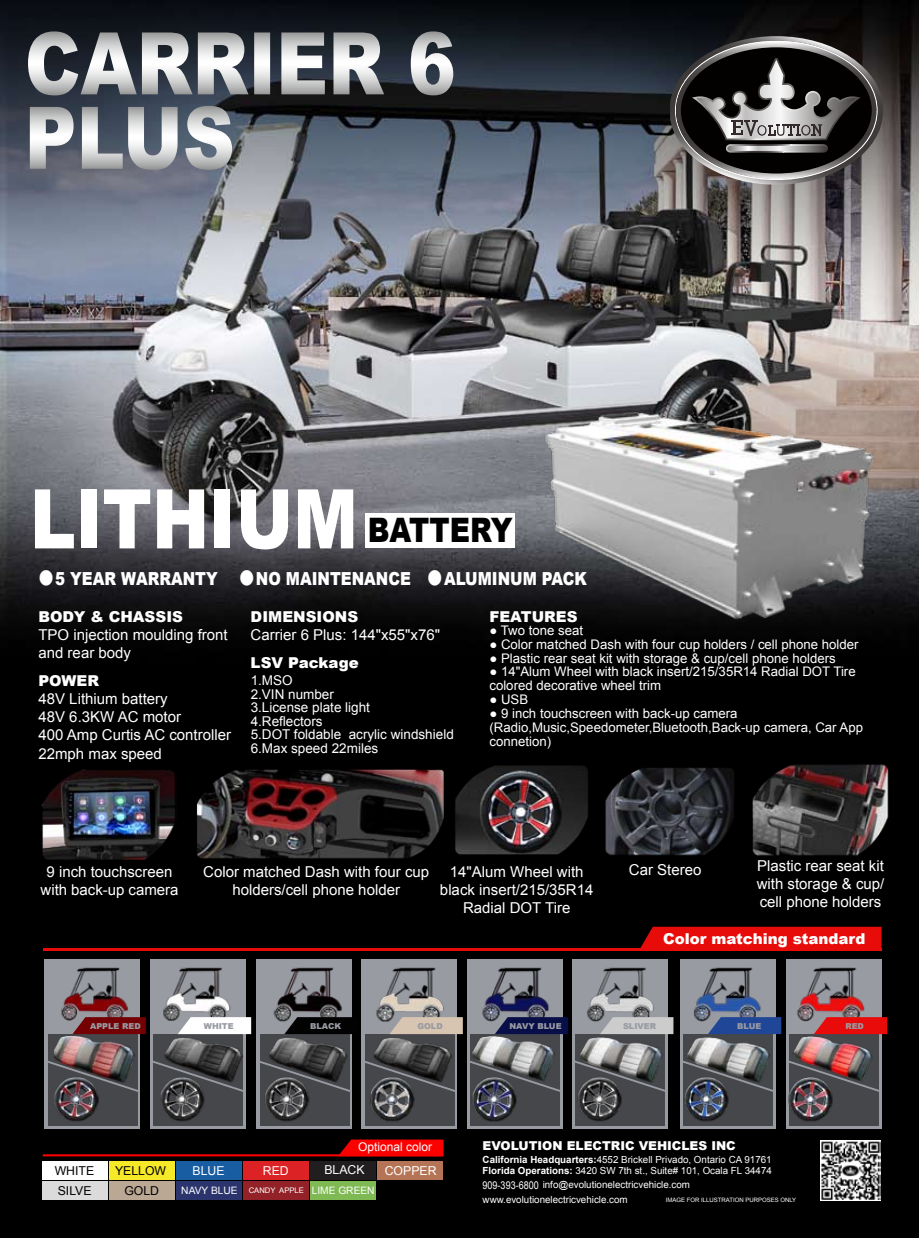
<style>
.page{position:relative;width:919px;height:1238px;background:#fff}
.page>*{position:absolute;margin:0;border:0;box-sizing:border-box;transform-origin:0 0}
.t1{font:900 86.4px/74.4px "Arial";color:#fff;scale:.83 1}
.t2{font:900 82.35px "Arial";color:#fff;scale:.83 1}
.t3{font:900 33.75px "Arial";letter-spacing:-.01em;color:#000;scale:.83 1}
.t4{font:900 18px "Arial";color:#fff;scale:.83 1}
.t5{font:15px/18px "Arial";color:#fff}
.t6{font:900 15px "Arial";color:#fff}
.t7{font:13.5px/13.5px "Arial";color:#fff}
.t8{font:13.2px/13.8px "Arial";color:#fff}
.t9{font:12.3px/20.2px "Arial";color:#000}
.t10{font:12.3px "Arial";color:#fff}
.t11{font:900 12.15px "Arial";color:#fff}
.t12{font:12px "Arial";color:#fff}
.t13{font:10.2px "Arial";color:#fff}
.t14{font:9.75px/11.7px "Arial";color:#fff}
.t15{font:900 8.1px "Arial";color:#989ba2}
.t16{font:6px "Arial";color:#fff}
.s1{font-size:36px}
.s2{font-weight:700}
.s3{font-size:10.8px}
.s4{font-size:7.65px}
</style>
<div class="page">
<img style="left:0;top:0;width:918px;height:1237px">
<svg style="left:670px;top:36px;width:213px;height:148px;background:#4c4949"></svg>
<img style="left:514px;top:408px;width:380px;height:220px">
<div style="left:365px;top:513px;width:150px;height:34px;background:#fff"></div>
<img style="left:36px;top:768px;width:141px;height:92px">
<img style="left:457px;top:762px;width:133px;height:98px">
<div style="left:45px;top:959px;width:95px;height:170px;background:#989ba2"></div>
<div style="left:48px;top:1033px;width:89px;height:92px;background:#46474b"></div>
<img style="left:54px;top:943px;width:835px;height:186px">
<img style="left:48px;top:1059px;width:91px;height:32px">
<svg style="left:150px;top:1059px;width:94px;height:32px;background:#47474a"></svg>
<svg style="left:257px;top:1059px;width:93px;height:32px;background:#464749"></svg>
<svg style="left:362px;top:1059px;width:93px;height:32px;background:#48484b"></svg>
<svg style="left:467px;top:1059px;width:94px;height:32px;background:#5a5c60"></svg>
<svg style="left:572px;top:1059px;width:94px;height:32px;background:#5d5f61"></svg>
<svg style="left:680px;top:1059px;width:94px;height:32px;background:#5d5f63"></svg>
<img style="left:786px;top:1059px;width:94px;height:32px">
<svg style="left:72px;top:1017px;width:74px;height:17px"></svg>
<svg style="left:178px;top:1017px;width:73px;height:17px"></svg>
<svg style="left:284px;top:1017px;width:74px;height:17px"></svg>
<svg style="left:389px;top:1017px;width:74px;height:17px"></svg>
<svg style="left:494px;top:1017px;width:74px;height:17px"></svg>
<svg style="left:600px;top:1017px;width:73px;height:17px"></svg>
<svg style="left:707px;top:1017px;width:74px;height:17px"></svg>
<svg style="left:813px;top:1017px;width:74px;height:17px"></svg>
<hr style="left:43px;top:947px;width:838px;height:3px;background:#e70c0a">
<svg style="left:638px;top:926px;width:243px;height:22px;background:#d70b09"></svg>
<div style="left:42px;top:1161px;width:66px;height:18px;background:#fff"></div>
<div style="left:42px;top:1181px;width:66px;height:18px;background:#dcdbdb"></div>
<div style="left:310px;top:1160px;width:66px;height:19px;background:#211e20"></div>
<div style="left:109px;top:1161px;width:66px;height:18px;background:#f6e928"></div>
<div style="left:109px;top:1181px;width:66px;height:18px;background:#baa794"></div>
<div style="left:310px;top:1181px;width:66px;height:18px;background:#7fb953"></div>
<div style="left:176px;top:1161px;width:66px;height:18px;background:#185da1"></div>
<div style="left:176px;top:1181px;width:66px;height:18px;background:#2b346d"></div>
<div style="left:377px;top:1161px;width:66px;height:18px;background:#b67457"></div>
<div style="left:243px;top:1161px;width:66px;height:18px;background:#dd2226"></div>
<div style="left:243px;top:1181px;width:66px;height:18px;background:#932228"></div>
<hr style="left:43px;top:1154px;width:400px;height:2px;background:#fc0000">
<svg style="left:338px;top:1139px;width:105px;height:16px;background:#e30000"></svg>
<img style="left:820px;top:1140px;width:60px;height:60px">
<img style="left:600px;top:762px;width:137px;height:97px">
<img style="left:745px;top:761px;width:145px;height:97px">
<img style="left:184px;top:760px;width:273px;height:103px">
<h1 class="t1" style="left:25px;top:24px;width:521px">CARRIER 6<br>PLUS</h1>
<h2 class="t2" style="left:30px;top:459px;width:396px">LITHIUM</h2>
<h3 class="t3" style="left:368px;top:505px;width:176px">BATTERY</h3>
<p class="t4" style="left:37px;top:565px;width:664px"><span class="s1">●</span>5 YEAR WARRANTY <span class="s1">●</span>NO MAINTENANCE <span class="s1">●</span>ALUMINUM PACK</p>
<p class="t6" style="left:38px;top:605px;width:146px">BODY &amp; CHASSIS</p>
<p class="t5" style="left:38px;top:625px;width:191px">TPO injection moulding front and rear body</p>
<p class="t6" style="left:38px;top:670px;width:62px">POWER</p>
<p class="t5" style="left:38px;top:690px;width:194px">48V Lithium battery<br>48V 6.3KW AC motor<br>400 Amp Curtis AC controller<br>22mph max speed</p>
<p class="t6" style="left:251px;top:605px;width:109px">DIMENSIONS</p>
<p class="t5" style="left:251px;top:625px;width:191px">Carrier 6 Plus: 144"x55"x76"</p>
<p class="t6" style="left:251px;top:652px;width:110px">LSV Package</p>
<p class="t7" style="left:251px;top:673px;width:205px">1.MSO<br>2.VIN number<br>3.License plate light<br>4.Reflectors<br>5.DOT foldable acrylic windshield<br>6.Max speed 22miles</p>
<p class="t6" style="left:489px;top:605px;width:90px">FEATURES</p>
<p class="t8" style="left:489px;top:623px;width:95px">● Two tone seat</p>
<p class="t8" style="left:489px;top:637px;width:370px">● Color matched Dash with four cup holders / cell phone holder</p>
<p class="t8" style="left:489px;top:651px;width:348px">● Plastic rear seat kit with storage &amp; cup/cell phone holders</p>
<p class="t8" style="left:489px;top:665px;width:368px">● 14"Alum Wheel with black insert/215/35R14 Radial DOT Tire colored decorative wheel trim</p>
<p class="t8" style="left:489px;top:692px;width:40px">● USB</p>
<p class="t8" style="left:489px;top:706px;width:375px">● 9 inch touchscreen with back-up camera (Radio,Music,Speedometer,Bluetooth,Back-up camera, Car App connetion)</p>
<p class="t5" style="left:41px;top:862px;width:139px;text-align:center">9 inch touchscreen with back-up camera</p>
<p class="t5" style="left:440px;top:862px;width:155px;text-align:center">14"Alum Wheel with black insert/215/35R14<br>Radial DOT Tire</p>
<p class="t5" style="left:756px;top:856px;width:129px;text-align:justify">Plastic rear seat kit with storage &amp; cup/ cell phone holders</p>
<p class="t5" style="left:203px;top:862px;width:227px">Color matched Dash with four cup</p>
<p class="t5" style="left:628px;top:861px;width:74px">Car Stereo</p>
<p class="t5" style="left:232px;top:880px;width:169px">holders/cell phone holder</p>
<p class="t6" style="left:663px;top:927px;width:204px">Color matching standard</p>
<p class="t15" style="left:90px;top:1020px;width:52px">APPLE RED</p>
<p class="t15" style="left:204px;top:1020px;width:31px">WHITE</p>
<p class="t15" style="left:310px;top:1020px;width:33px">BLACK</p>
<p class="t15" style="left:417px;top:1020px;width:27px">GOLD</p>
<p class="t15" style="left:509px;top:1019px;width:54px">NAVY BLUE</p>
<p class="t15" style="left:623px;top:1019px;width:35px">SLIVER</p>
<p class="t15" style="left:737px;top:1019px;width:26px">BLUE</p>
<p class="t15" style="left:845px;top:1019px;width:20px">RED</p>
<p class="t9" style="left:55px;top:1160px;width:41px">WHITE<br>SILVE</p>
<p class="t12" style="left:358px;top:1138px;width:76px">Optional color</p>
<p class="t11" style="left:482px;top:1136px;width:255px">EVOLUTION ELECTRIC VEHICLES INC</p>
<p class="t14" style="left:482px;top:1153px;width:291px"><span class="s2">California Headquarters:</span>4552 Brickell Privado, Ontario CA 91761<br><span class="s2">Florida Operations:</span> 3420 SW 7th st., Suite# 101, Ocala FL 34474</p>
<p class="t14" style="left:482px;top:1177px;width:209px;line-height:14.9px"><span class="s3">909-393-6800</span> info@evolutionelectricvehicle.com www.evolutionelectricvehicle.com</p>
<p class="t9" style="left:115px;top:1160px;width:53px">YELLOW</p>
<p class="t10" style="left:192px;top:1161px;width:34px">BLUE</p>
<p class="t10" style="left:263px;top:1161px;width:27px">RED</p>
<p class="t10" style="left:324px;top:1161px;width:42px">BLACK</p>
<p class="t10" style="left:385px;top:1162px;width:53px">COPPER</p>
<p class="t13" style="left:181px;top:1183px;width:195px">NAVY BLUE <span class="s4">CANDY APPLE</span> LIME GREEN</p>
<p class="t9" style="left:124px;top:1180px;width:36px">GOLD</p>
<p class="t16" style="left:665px;top:1195px;width:132px">IMAGE FOR ILLUSTRATION PURPOSES ONLY</p>
</div>
